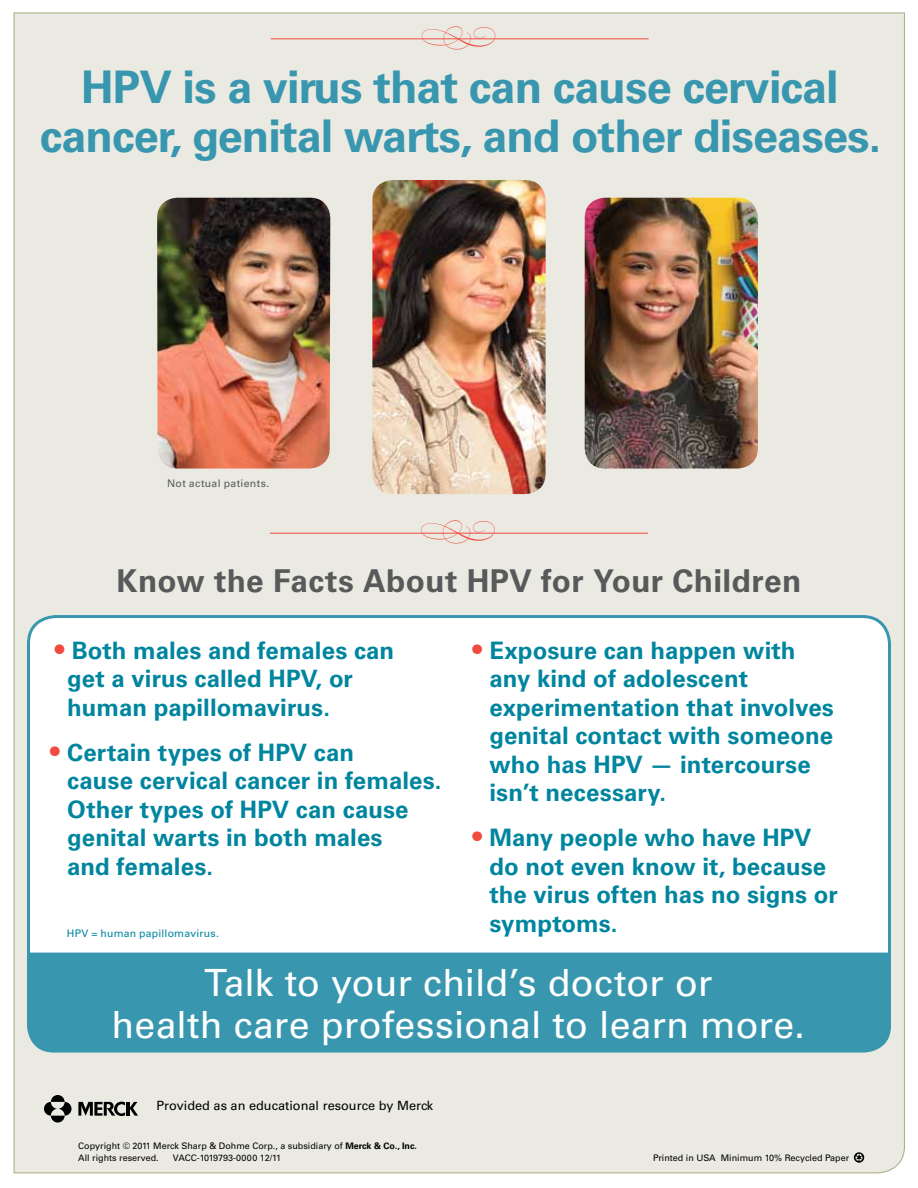
<style>
.page{position:relative;width:918px;height:1188px;background:#fff}
.page>*{position:absolute;margin:0;border:0;box-sizing:border-box;transform-origin:0 0}
.t1{font:700 45px/48.8px "Univers";letter-spacing:-.02em;color:#3897af;text-align:center}
.t2{font:37.5px/42px "Univers";color:#fff;text-align:center}
.t3{font:32.55px "Bickham Script Std";color:#f04b3e}
.t4{font:700 31.5px "Univers";letter-spacing:.01em;color:#58595b}
.t5{font:700 24px/28.5px "Univers";letter-spacing:.005em;color:#00859f}
.t6{font:12.75px "Univers";color:#000}
.t7{font:10.5px "Univers";letter-spacing:.02em;color:#00859f}
.t8{font:10.5px "Univers";letter-spacing:.035em;color:#58595b}
.t9{font:9px/12px "Univers";color:#000}
.s1{font-weight:400;font-size:27px;color:#f04b3e}
.s2{font-weight:700}
</style>
<div class="page">
<div style="left:13px;top:12px;width:892px;height:1162px;background:#ebeae2"></div>
<hr style="left:270px;top:533px;width:378px;height:1px;background:#f04b3e">
<hr style="left:271px;top:38px;width:378px;height:1px;background:#f04b3e">
<svg style="left:78px;top:1102px;width:60px;height:14px"></svg>
<svg style="left:51px;top:1095px;width:14px;height:7px"></svg>
<svg style="left:51px;top:1116px;width:14px;height:7px"></svg>
<svg style="left:44px;top:1102px;width:13px;height:14px"></svg>
<svg style="left:58px;top:1102px;width:14px;height:14px"></svg>
<img style="left:157px;top:198px;width:173px;height:271px">
<img style="left:585px;top:198px;width:173px;height:271px">
<img style="left:372px;top:180px;width:174px;height:314px">
<svg style="left:854px;top:1152px;width:10px;height:11px"></svg>
<svg style="left:26px;top:614px;width:866px;height:354px"></svg>
<div style="left:27px;top:953px;width:864px;height:100px;background:#3897af"></div>
<h3 class="t3" style="left:419px;top:13px;width:79px">•</h3>
<h1 class="t1" style="left:40px;top:63px;width:843px">HPV is a virus that can cause cervical cancer, genital warts, and other diseases.</h1>
<p class="t8" style="left:167px;top:477px;width:104px">Not actual patients.</p>
<h3 class="t3" style="left:419px;top:507px;width:79px">•</h3>
<h3 class="t4" style="left:117px;top:562px;width:686px">Know the Facts About HPV for Your Children</h3>
<p class="t5" style="left:67px;top:636px;width:329px;text-indent:-12px"><span class="s1">•</span> Both males and females can get a virus called HPV, or human papillomavirus.</p>
<p class="t5" style="left:67px;top:738px;width:376px;text-indent:-17px"><span class="s1">•</span> Certain types of HPV can<br>cause cervical cancer in females.<br>Other types of HPV can cause genital warts in both males<br>and females.</p>
<p class="t7" style="left:67px;top:927px;width:154px">HPV = human papillomavirus.</p>
<p class="t5" style="left:489px;top:636px;width:346px;text-indent:-17px"><span class="s1">•</span> Exposure can happen with any kind of adolescent experimentation that involves genital contact with someone who has HPV — intercourse isn’t necessary.</p>
<p class="t5" style="left:489px;top:824px;width:350px;text-indent:-17px"><span class="s1">•</span> Many people who have HPV do not even know it, because the virus often has no signs or symptoms.</p>
<h2 class="t2" style="left:112px;top:962px;width:695px">Talk to your child’s doctor or<br>health care professional to learn more.</h2>
<p class="t6" style="left:157px;top:1098px;width:278px">Provided as an educational resource by Merck</p>
<p class="t9" style="left:78px;top:1140px;width:340px">Copyright © 2011 Merck Sharp &amp; Dohme Corp., a subsidiary of <span class="s2">Merck &amp; Co., Inc.<br></span>All rights reserved.</p>
<p class="t9" style="left:173px;top:1152px;width:110px">VACC-1019793-0000 12/11</p>
<p class="t9" style="left:653px;top:1152px;width:198px">Printed in USA Minimum 10% Recycled Paper</p>
</div>
